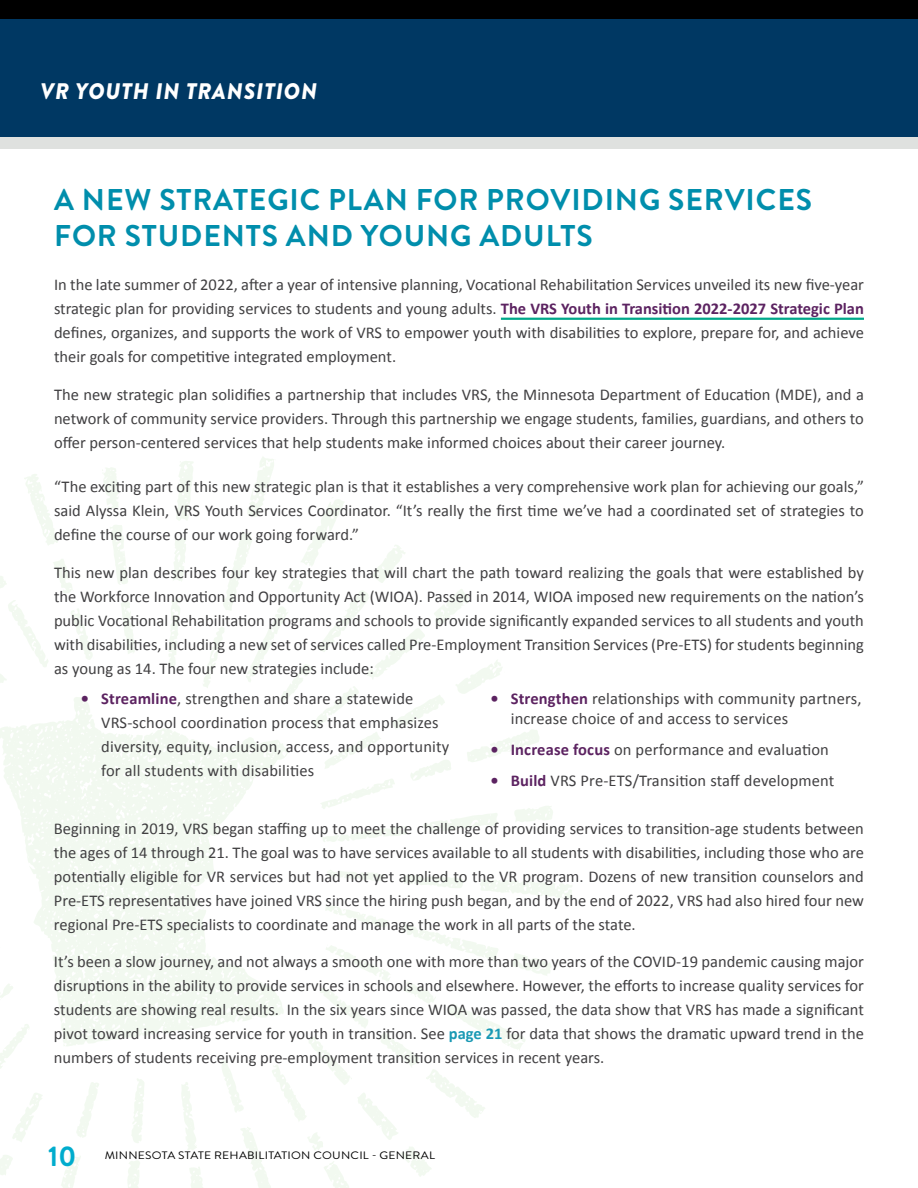
<style>
.page{position:relative;width:918px;height:1188px;background:#fff}
.page>*{position:absolute;margin:0;border:0;box-sizing:border-box;transform-origin:0 0}
.t1{font:700 30px/36px "Brandon Grotesque";letter-spacing:.03em;color:#008eac}
.t2{font:700 28.5px "Brandon Grotesque";color:#00accd}
.t3{font:italic 900 22.5px "Brandon Grotesque";letter-spacing:.04em;color:#fff}
.t4{font:16.5px/24px "Calibri";color:#414042;text-align:justify}
.t5{font:10.8px "Brandon Grotesque";letter-spacing:.02em;color:#000;scale:1.11 1}
.s1{font-weight:700;color:#5c2361}
.s2{font-weight:700;color:#1a99b4}
</style>
<div class="page">
<div style="left:0;top:0;width:918px;height:19px;background:#000"></div>
<div style="left:0;top:136px;width:918px;height:13px;background:#dfe1df"></div>
<svg style="left:0;top:697px;width:220px;height:349px;fill:#f2f9f0"></svg>
<svg style="left:110px;top:525px;width:18px;height:60px"></svg>
<svg style="left:132px;top:1078px;width:12px;height:65px"></svg>
<svg style="left:76px;top:1082px;width:23px;height:56px"></svg>
<svg style="left:12px;top:1093px;width:30px;height:49px"></svg>
<svg style="left:0;top:946px;width:30px;height:123px"></svg>
<svg style="left:189px;top:1167px;width:14px;height:21px"></svg>
<svg style="left:61px;top:1153px;width:20px;height:35px"></svg>
<svg style="left:128px;top:1160px;width:12px;height:28px"></svg>
<svg style="left:0;top:1155px;width:13px;height:20px"></svg>
<svg style="left:0;top:576px;width:7px;height:12px"></svg>
<svg style="left:102px;top:467px;width:17px;height:41px"></svg>
<svg style="left:200px;top:904px;width:5px;height:5px"></svg>
<svg style="left:121px;top:601px;width:14px;height:53px"></svg>
<svg style="left:53px;top:559px;width:20px;height:34px"></svg>
<svg style="left:71px;top:609px;width:22px;height:51px"></svg>
<svg style="left:0;top:600px;width:48px;height:83px"></svg>
<svg style="left:181px;top:1082px;width:16px;height:68px"></svg>
<svg style="left:24px;top:474px;width:34px;height:71px"></svg>
<svg style="left:164px;top:457px;width:389px;height:386px"></svg>
<svg style="left:220px;top:870px;width:352px;height:318px"></svg>
<hr style="left:501px;top:318px;width:363px;height:2px;background:#00a88b">
<div style="left:0;top:19px;width:918px;height:117px;background:#003863"></div>
<h2 class="t3" style="left:41px;top:75px;width:278px">VR YOUTH IN TRANSITION</h2>
<h3 class="t1" style="left:54px;top:182px;width:759px">A NEW STRATEGIC PLAN FOR PROVIDING SERVICES<br>FOR STUDENTS AND YOUNG ADULTS</h3>
<p class="t4" style="left:54px;top:272px;width:812px">In the late summer of 2022, after a year of intensive planning, Vocational Rehabilitation Services unveiled its new five-year strategic plan for providing services to students and young adults. <span class="s1">The VRS Youth in Transition 2022-2027 Strategic Plan </span>defines, organizes, and supports the work of VRS to empower youth with disabilities to explore, prepare for, and achieve their goals for competitive integrated employment.</p>
<p class="t4" style="left:54px;top:382px;width:812px">The new strategic plan solidifies a partnership that includes VRS, the Minnesota Department of Education (MDE), and a network of community service providers. Through this partnership we engage students, families, guardians, and others to offer person-centered services that help students make informed choices about their career journey.</p>
<p class="t4" style="left:54px;top:474px;width:811px">“The exciting part of this new strategic plan is that it establishes a very comprehensive work plan for achieving our goals,” said Alyssa Klein, VRS Youth Services Coordinator. “It’s really the first time we’ve had a coordinated set of strategies to define the course of our work going forward.”</p>
<p class="t4" style="left:54px;top:559px;width:812px">This new plan describes four key strategies that will chart the path toward realizing the goals that were established by the Workforce Innovation and Opportunity Act (WIOA). Passed in 2014, WIOA imposed new requirements on the nation’s public Vocational Rehabilitation programs and schools to provide significantly expanded services to all students and youth with disabilities, including a new set of services called Pre-Employment Transition Services (Pre-ETS) for students beginning as young as 14. The four new strategies include:</p>
<p class="t4" style="left:81px;top:686px;width:334px"><span class="s1">• Streamline</span>, strengthen and share a statewide</p>
<p class="t4" style="left:490px;top:686px;width:373px"><span class="s1">• Strengthen</span> relationships with community partners,</p>
<p class="t4" style="left:101px;top:710px;width:339px">VRS-school coordination process that emphasizes</p>
<p class="t4" style="left:511px;top:706px;width:279px">increase choice of and access to services</p>
<p class="t4" style="left:101px;top:734px;width:350px">diversity, equity, inclusion, access, and opportunity</p>
<p class="t4" style="left:490px;top:737px;width:340px"><span class="s1">• Increase focus</span> on performance and evaluation</p>
<p class="t4" style="left:101px;top:758px;width:215px">for all students with disabilities</p>
<p class="t4" style="left:490px;top:767px;width:345px"><span class="s1">• Build</span> VRS Pre-ETS/Transition staff development</p>
<p class="t4" style="left:54px;top:815px;width:812px">Beginning in 2019, VRS began staffing up to meet the challenge of providing services to transition-age students between the ages of 14 through 21. The goal was to have services available to all students with disabilities, including those who are potentially eligible for VR services but had not yet applied to the VR program. Dozens of new transition counselors and Pre-ETS representatives have joined VRS since the hiring push began, and by the end of 2022, VRS had also hired four new regional Pre-ETS specialists to coordinate and manage the work in all parts of the state.</p>
<p class="t4" style="left:54px;top:949px;width:812px">It’s been a slow journey, and not always a smooth one with more than two years of the COVID-19 pandemic causing major disruptions in the ability to provide services in schools and elsewhere. However, the efforts to increase quality services for students are showing real results. In the six years since WIOA was passed, the data show that VRS has made a significant pivot toward increasing service for youth in transition. See <span class="s2">page 21</span> for data that shows the dramatic upward trend in the numbers of students receiving pre-employment transition services in recent years.</p>
<h2 class="t2" style="left:48px;top:1137px;width:29px">10</h2>
<p class="t5" style="left:105px;top:1148px;width:299px">MINNESOTA STATE REHABILITATION COUNCIL - GENERAL</p>
</div>
